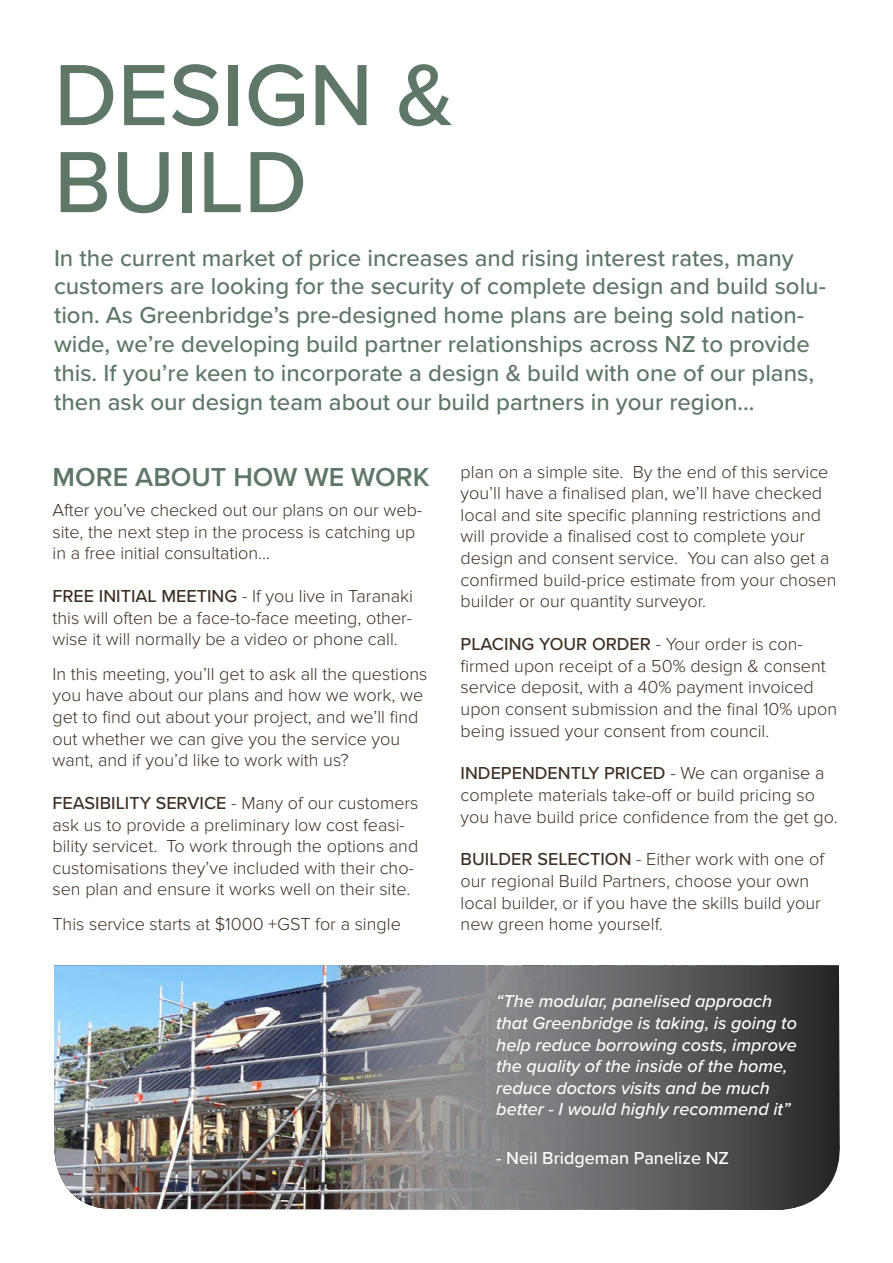
<style>
.page{position:relative;width:893px;height:1263px;background:#fff}
.page>*{position:absolute;margin:0;border:0;box-sizing:border-box;transform-origin:0 0}
.t1{font:500 90px "Proxima Nova";color:#5f7767}
.t2{font:600 27px "Proxima Nova";color:#5f7767}
.t3{font:500 24px/28.8px "Proxima Nova";color:#5f7767}
.t4{font:300 18px/21.6px "Proxima Nova";color:#3e3024}
.t5{font:italic 500 18px/21.6px "Proxima Nova";color:#fff}
.t6{font:500 18px "Proxima Nova";color:#fff}
.s1{font-weight:500}
</style>
<div class="page">
<img style="left:54px;top:965px;width:786px;height:245px">
<p class="t1" style="left:54px;top:28px;width:402px">DESIGN &amp;</p>
<p class="t1" style="left:54px;top:115px;width:255px">BUILD</p>
<p class="t3" style="left:54px;top:242px;width:773px">In the current market of price increases and rising interest rates, many customers are looking for the security of complete design and build solu&shy;tion. As Greenbridge’s pre-designed home plans are being sold nation&shy;wide, we’re developing build partner relationships across NZ to provide this. If you’re keen to incorporate a design &amp; build with one of our plans, then ask our design team about our build partners in your region...</p>
<p class="t2" style="left:52px;top:457px;width:378px">MORE ABOUT HOW WE WORK</p>
<p class="t4" style="left:52px;top:499px;width:371px">After you’ve checked out our plans on our web&shy;site, the next step in the process is catching up in a free initial consultation...</p>
<p class="t4" style="left:52px;top:585px;width:362px;text-align:justify"><span class="s1">FREE INITIAL MEETING</span> - If you live in Taranaki this will often be a face-to-face meeting, other&shy;wise it will normally be a video or phone call.</p>
<p class="t4" style="left:52px;top:663px;width:376px">In this meeting, you’ll get to ask all the questions you have about our plans and how we work, we get to find out about your project, and we’ll find out whether we can give you the service you want, and if you’d like to work with us?</p>
<p class="t4" style="left:52px;top:792px;width:368px"><span class="s1">FEASIBILITY SERVICE</span> - Many of our customers ask us to provide a preliminary low cost feasi&shy;bility servicet. To work through the options and customisations they’ve included with their cho&shy;sen plan and ensure it works well on their site.</p>
<p class="t4" style="left:52px;top:913px;width:350px">This service starts at $1000 +GST for a single</p>
<p class="t4" style="left:461px;top:461px;width:377px">plan on a simple site. By the end of this service you’ll have a finalised plan, we’ll have checked local and site specific planning restrictions and will provide a finalised cost to complete your design and consent service. You can also get a confirmed build-price estimate from your chosen builder or our quantity surveyor.</p>
<p class="t4" style="left:461px;top:633px;width:378px"><span class="s1">PLACING YOUR ORDER</span> - Your order is con&shy;firmed upon receipt of a 50% design &amp; consent service deposit, with a 40% payment invoiced upon consent submission and the final 10% upon being issued your consent from council.</p>
<p class="t4" style="left:461px;top:763px;width:379px"><span class="s1">INDEPENDENTLY PRICED</span> - We can organise a complete materials take-off or build pricing so you have build price confidence from the get go.</p>
<p class="t4" style="left:461px;top:849px;width:365px"><span class="s1">BUILDER SELECTION</span> - Either work with one of our regional Build Partners, choose your own local builder, or if you have the skills build your new green home yourself.</p>
<p class="t5" style="left:496px;top:990px;width:302px">“The modular, panelised approach that Greenbridge is taking, is going to help reduce borrowing costs, improve the quality of the inside of the home, reduce doctors visits and be much better - I would highly recommend it”</p>
<p class="t6" style="left:496px;top:1144px;width:234px">- Neil Bridgeman Panelize NZ</p>
</div>
